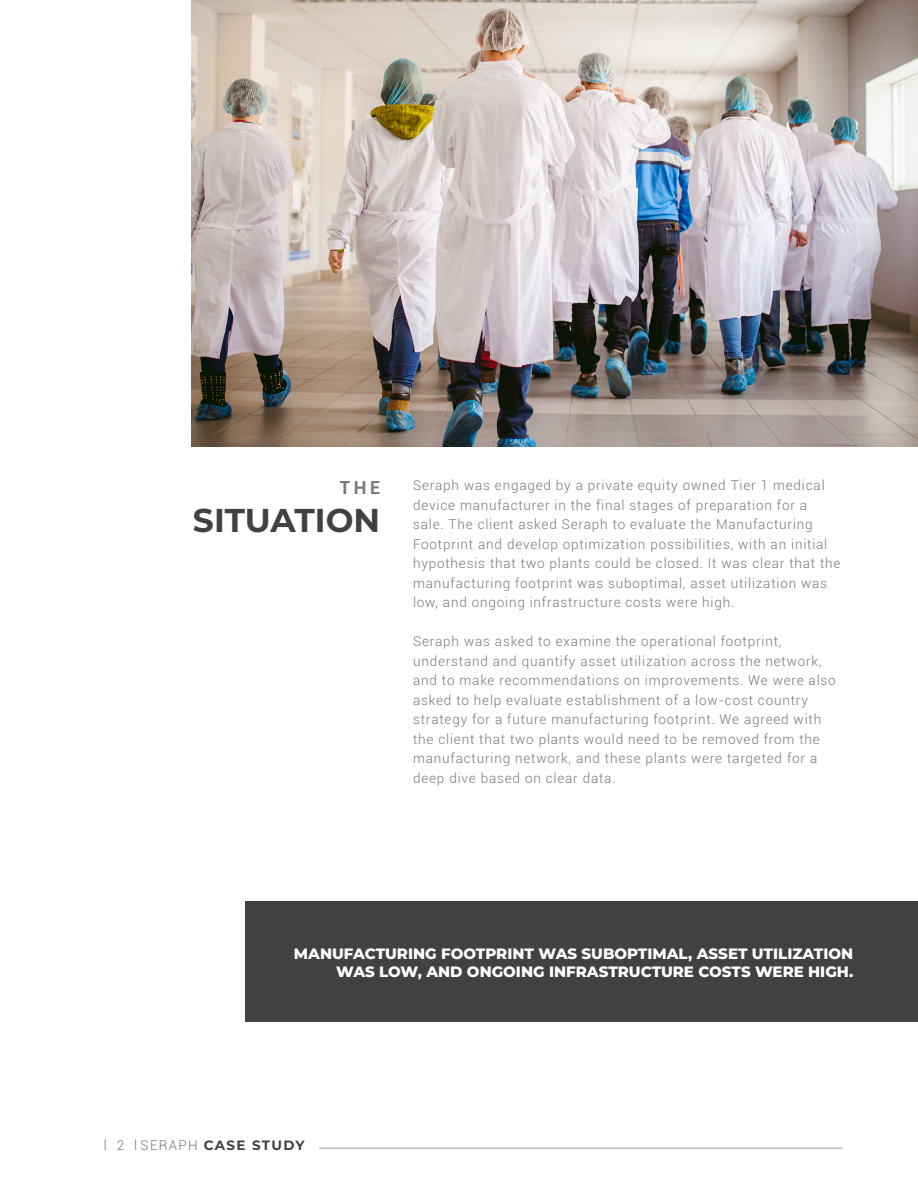
<style>
.page{position:relative;width:918px;height:1188px;background:#fff}
.page>*{position:absolute;margin:0;border:0;box-sizing:border-box;transform-origin:0 0}
.t1{font:700 33px "Montserrat";color:#414042}
.t2{font:700 18px "Roboto";color:#77787b}
.t3{font:800 15px/18px "Montserrat";color:#fff;text-align:right}
.t4{font:300 13.5px/19.5px "Roboto";letter-spacing:.06em;color:#77787b}
.s1{font-family:"Montserrat";font-weight:700;color:#414042}
</style>
<div class="page">
<hr style="left:319px;top:1148px;width:523px;height:1px;background:#bcbec0">
<div style="left:245px;top:901px;width:673px;height:121px;background:#414042"></div>
<img style="left:192px;top:0;width:725px;height:446px">
<h2 class="t2" style="left:340px;top:475px;width:42px">THE</h2>
<p class="t4" style="left:413px;top:475px;width:429px">Seraph was engaged by a private equity owned Tier 1 medical device manufacturer in the final stages of preparation for a sale. The client asked Seraph to evaluate the Manufacturing Footprint and develop optimization possibilities, with an initial hypothesis that two plants could be closed. It was clear that the manufacturing footprint was suboptimal, asset utilization was low, and ongoing infrastructure costs were high.</p>
<p class="t4" style="left:413px;top:631px;width:424px">Seraph was asked to examine the operational footprint, understand and quantify asset utilization across the network, and to make recommendations on improvements. We were also asked to help evaluate establishment of a low-cost country strategy for a future manufacturing footprint. We agreed with the client that two plants would need to be removed from the manufacturing network, and these plants were targeted for a deep dive based on clear data.</p>
<h1 class="t1" style="left:193px;top:497px;width:189px">SITUATION</h1>
<p class="t3" style="left:294px;top:944px;width:561px">MANUFACTURING FOOTPRINT WAS SUBOPTIMAL, ASSET UTILIZATION<br>WAS LOW, AND ONGOING INFRASTRUCTURE COSTS WERE HIGH.</p>
<p class="t4" style="left:104px;top:1135px;width:202px">l 2 l SERAPH <span class="s1">CASE STUDY</span></p>
</div>
